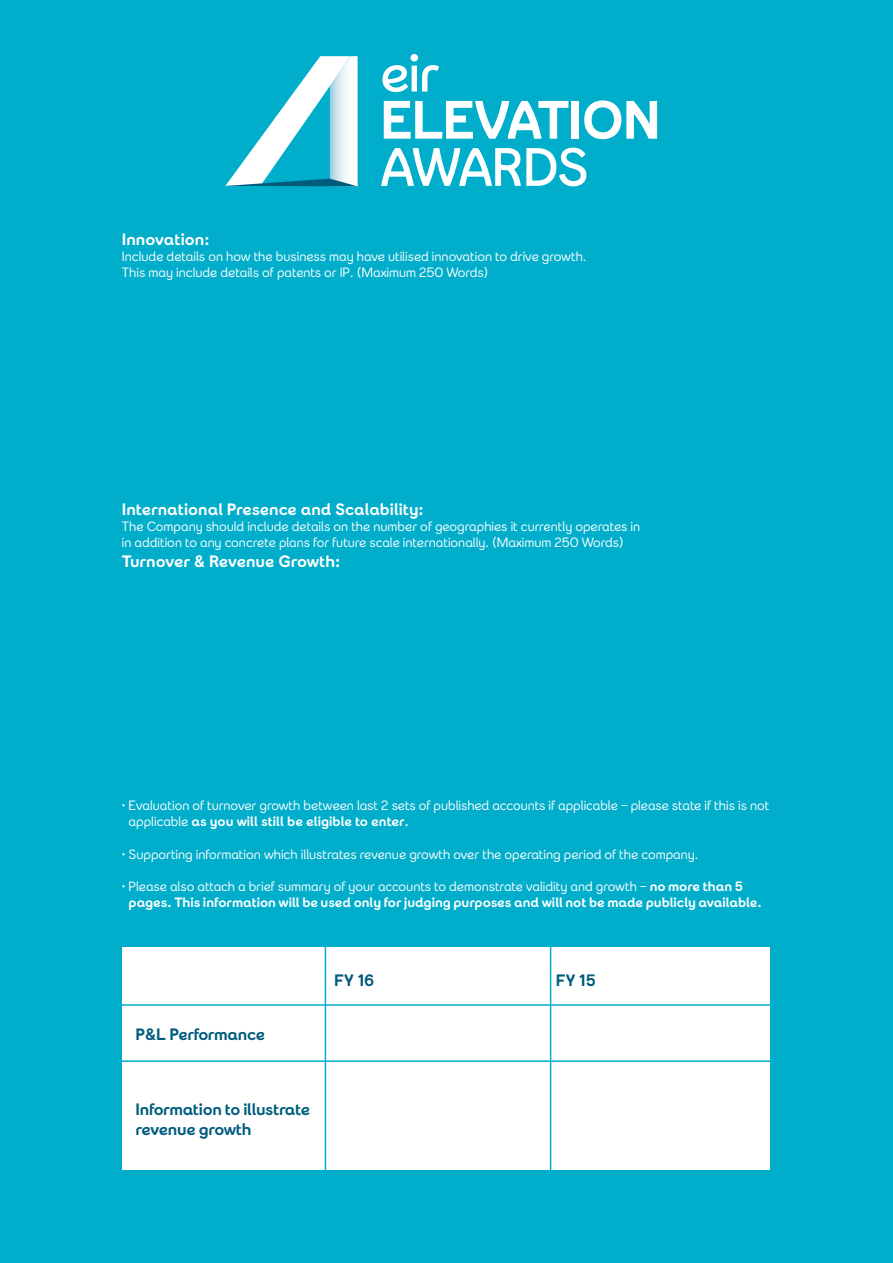
<style>
.page{position:relative;width:893px;height:1263px;background:#00aecb}
.page>*{position:absolute;margin:0;border:0;box-sizing:border-box;transform-origin:0 0}
.t1{font:700 16.5px "eir";color:#fff}
.t2{font:700 16.5px/19.8px "eir";letter-spacing:-.02em;color:#005c7d}
.t3{font:13.5px/16.2px "eir";color:#fff}
.t4{font:700 13.5px/16.2px "eir";letter-spacing:-.005em;color:#fff}
.s1{font-weight:700}
.s2{font-weight:500}
.s3{font-weight:400}
</style>
<div class="page">
<div style="left:122px;top:947px;width:648px;height:223px;background:#fff"></div>
<svg style="left:225px;top:56px;width:133px;height:130px"></svg>
<svg style="left:382px;top:54px;width:57px;height:38px"></svg>
<svg style="left:384px;top:101px;width:184px;height:38px"></svg>
<div style="left:572px;top:101px;width:7px;height:38px;background:#fff"></div>
<svg style="left:584px;top:100px;width:73px;height:39px"></svg>
<svg style="left:381px;top:148px;width:205px;height:38px"></svg>
<hr style="left:116px;top:1004px;width:676px;height:2px;background:#00aecb">
<hr style="left:116px;top:1060px;width:676px;height:2px;background:#00aecb">
<hr style="left:325px;top:944px;width:1px;height:302px;background:#00aecb">
<hr style="left:550px;top:944px;width:1px;height:302px;background:#00aecb">
<p class="t1" style="left:122px;top:229px;width:89px">Innovation:</p>
<p class="t3" style="left:122px;top:248px;width:466px">Include details on how the business may have utilised innovation to drive growth.<br>This may include details of patents or IP. (Maximum 250 Words)</p>
<p class="t1" style="left:122px;top:499px;width:303px">International Presence and Scalability:</p>
<p class="t3" style="left:122px;top:518px;width:520px">The Company should include details on the number of geographies it currently operates in in addition to any concrete plans for future scale internationally. (Maximum 250 Words)</p>
<p class="t1" style="left:122px;top:551px;width:220px">Turnover &amp; Revenue Growth:</p>
<p class="t3" style="left:129px;top:797px;width:642px;text-indent:-7px">• Evaluation of turnover growth between last 2 sets of published accounts if applicable – please state if this is not applicable <span class="s1">as you will still be eligible to enter</span><span class="s2">.</span></p>
<p class="t3" style="left:122px;top:845px;width:578px">• Supporting information which illustrates revenue growth over the operating period of the company.</p>
<p class="t4" style="left:129px;top:878px;width:634px;text-indent:-7px"><span class="s3">• Please also attach a brief summary of your accounts to demonstrate validity and growth –</span> no more than 5 pages. This information will be used only for judging purposes and will not be made publicly available.</p>
<p class="t2" style="left:136px;top:1024px;width:131px">P&amp;L Performance</p>
<p class="t2" style="left:136px;top:1099px;width:176px">Information to illustrate revenue growth</p>
<p class="t2" style="left:334px;top:970px;width:41px">FY 16</p>
<p class="t2" style="left:556px;top:970px;width:41px">FY 15</p>
</div>
